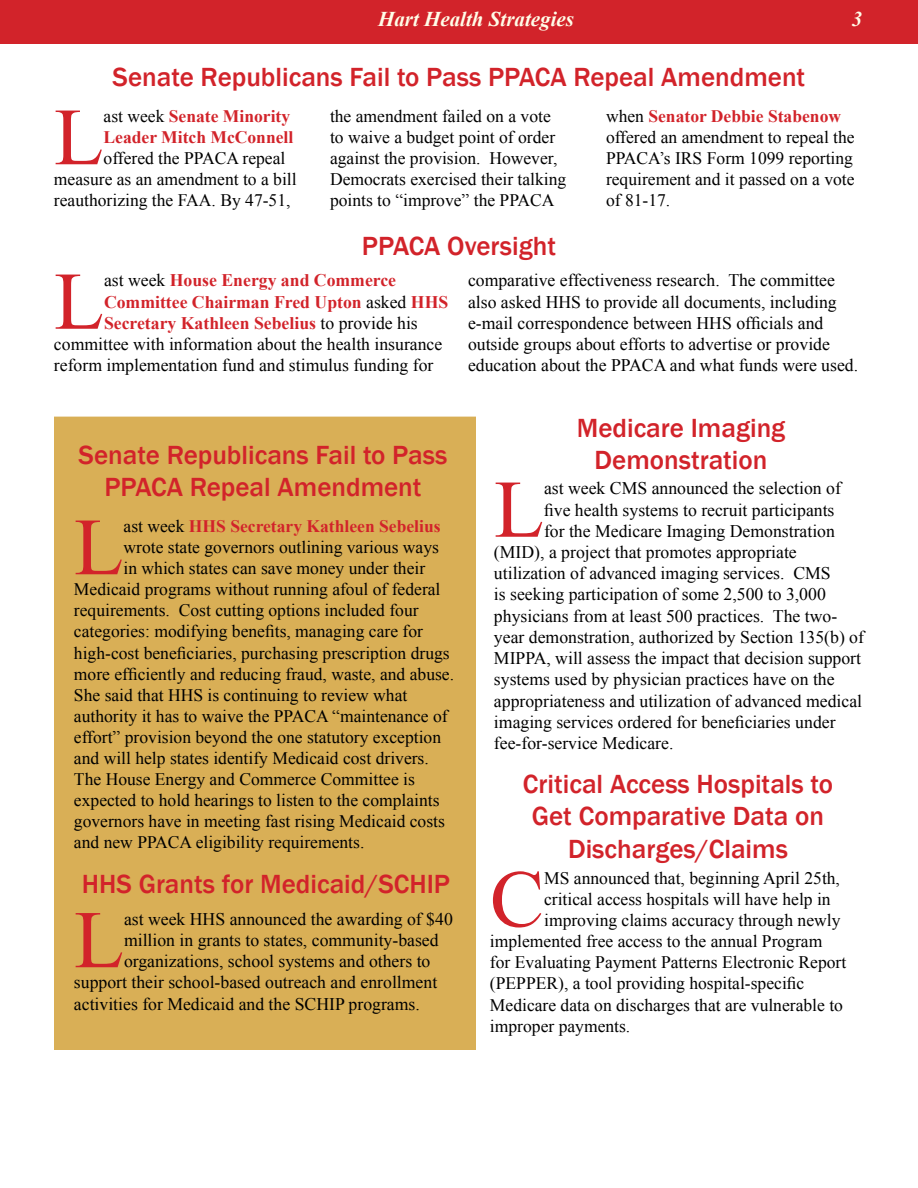
<style>
.page{position:relative;width:918px;height:1188px;background:#fff}
.page>*{position:absolute;margin:0;border:0;box-sizing:border-box;transform-origin:0 0}
.t1{font:81.9px "Times New Roman";color:#d2232a}
.t2{font:81.15px "Times New Roman";color:#d2232a}
.t3{font:500 27px/32.4px "Franklin Gothic";color:#d2232a;text-align:center}
.t4{font:italic 700 21px "Times New Roman";color:#fffde8}
.t5{font:17.7px/21.3px "Times New Roman";color:#000}
.t6{font:700 17.7px "Times New Roman";color:#d2232a}
.t7{font:17.55px/21px "Times New Roman";color:#000}
.t8{font:700 17.55px/21px "Times New Roman";color:#d2232a}
.s1{font-weight:400;color:#000}
.s2{font-weight:700;color:#d2232a}
</style>
<div class="page">
<div style="left:54px;top:417px;width:422px;height:633px;background:#d9af56"></div>
<div style="left:0;top:0;width:918px;height:43px;background:#d2232a"></div>
<p class="t4" style="left:378px;top:5px;width:198px">Hart Health Strategies</p>
<p class="t4" style="left:852px;top:5px;width:12px">3</p>
<h3 class="t3" style="left:113px;top:61px;width:694px">Senate Republicans Fail to Pass PPACA Repeal Amendment</h3>
<h2 class="t2" style="left:54px;top:83px;width:51px">L</h2>
<p class="t8" style="left:104px;top:105px;width:191px"><span class="s1">ast week</span> Senate Minority<br>Leader Mitch McConnell</p>
<p class="t7" style="left:54px;top:148px;width:244px;text-indent:50px">offered the PPACA repeal measure as an amendment to a bill reauthorizing the FAA. By 47-51,</p>
<p class="t7" style="left:330px;top:106px;width:238px">the amendment failed on a vote to waive a budget point of order against the provision. However,<br>Democrats exercised their talking points to “improve” the PPACA</p>
<p class="t7" style="left:606px;top:106px;width:250px">when <span class="s2">Senator Debbie Stabenow </span>offered an amendment to repeal the<br>PPACA’s IRS Form 1099 reporting requirement and it passed on a vote of 81-17.</p>
<h3 class="t3" style="left:362px;top:230px;width:196px">PPACA Oversight</h3>
<h1 class="t1" style="left:54px;top:246px;width:52px">L</h1>
<p class="t6" style="left:104px;top:268px;width:294px"><span class="s1">ast week</span> House Energy and Commerce</p>
<p class="t6" style="left:104px;top:289px;width:346px">Committee Chairman Fred Upton <span class="s1">asked</span> HHS</p>
<p class="t6" style="left:104px;top:311px;width:315px">Secretary Kathleen Sebelius <span class="s1">to provide his</span></p>
<p class="t5" style="left:54px;top:333px;width:390px">committee with information about the health insurance</p>
<p class="t5" style="left:54px;top:354px;width:381px">reform implementation fund and stimulus funding for</p>
<p class="t5" style="left:468px;top:269px;width:392px">comparative effectiveness research. The committee also asked HHS to provide all documents, including e-mail correspondence between HHS officials and outside groups about efforts to advertise or provide education about the PPACA and what funds were used.</p>
<h3 class="t3" style="left:79px;top:439px;width:370px">Senate Republicans Fail to Pass<br>PPACA Repeal Amendment</h3>
<h2 class="t2" style="left:74px;top:493px;width:51px">L</h2>
<p class="t8" style="left:124px;top:515px;width:319px"><span class="s1">ast week</span> HHS Secretary Kathleen Sebelius</p>
<p class="t7" style="left:124px;top:537px;width:317px">wrote state governors outlining various ways</p>
<p class="t7" style="left:124px;top:558px;width:303px">in which states can save money under their</p>
<p class="t7" style="left:74px;top:579px;width:368px">Medicaid programs without running afoul of federal</p>
<p class="t7" style="left:74px;top:600px;width:346px">requirements. Cost cutting options included four</p>
<p class="t7" style="left:74px;top:621px;width:350px">categories: modifying benefits, managing care for</p>
<p class="t7" style="left:74px;top:642px;width:377px">high-cost beneficiaries, purchasing prescription drugs</p>
<p class="t7" style="left:74px;top:663px;width:382px">more efficiently and reducing fraud, waste, and abuse.</p>
<p class="t7" style="left:74px;top:684px;width:335px">She said that HHS is continuing to review what</p>
<p class="t7" style="left:74px;top:705px;width:375px">authority it has to waive the PPACA “maintenance of</p>
<p class="t7" style="left:74px;top:726px;width:369px">effort” provision beyond the one statutory exception</p>
<p class="t7" style="left:74px;top:747px;width:356px">and will help states identify Medicaid cost drivers.</p>
<p class="t7" style="left:74px;top:768px;width:342px">The House Energy and Commerce Committee is</p>
<p class="t7" style="left:74px;top:789px;width:367px">expected to hold hearings to listen to the complaints</p>
<p class="t7" style="left:74px;top:810px;width:372px">governors have in meeting fast rising Medicaid costs</p>
<p class="t7" style="left:74px;top:831px;width:292px">and new PPACA eligibility requirements.</p>
<h3 class="t3" style="left:82px;top:868px;width:370px">HHS Grants for Medicaid/SCHIP</h3>
<h1 class="t1" style="left:74px;top:885px;width:52px">L</h1>
<p class="t5" style="left:124px;top:908px;width:330px">ast week HHS announced the awarding of $40</p>
<p class="t5" style="left:124px;top:929px;width:316px">million in grants to states, community-based</p>
<p class="t5" style="left:124px;top:950px;width:308px">organizations, school systems and others to</p>
<p class="t5" style="left:74px;top:972px;width:365px">support their school-based outreach and enrollment</p>
<p class="t5" style="left:74px;top:993px;width:347px">activities for Medicaid and the SCHIP programs.</p>
<h3 class="t3" style="left:577px;top:412px;width:210px">Medicare Imaging<br>Demonstration</h3>
<h1 class="t1" style="left:494px;top:454px;width:52px">L</h1>
<p class="t5" style="left:544px;top:477px;width:298px">ast week CMS announced the selection of</p>
<p class="t5" style="left:544px;top:499px;width:292px">five health systems to recruit participants</p>
<p class="t5" style="left:544px;top:520px;width:293px">for the Medicare Imaging Demonstration</p>
<p class="t5" style="left:494px;top:541px;width:304px">(MID), a project that promotes appropriate</p>
<p class="t5" style="left:494px;top:562px;width:338px">utilization of advanced imaging services. CMS</p>
<p class="t5" style="left:494px;top:584px;width:333px">is seeking participation of some 2,500 to 3,000</p>
<p class="t5" style="left:494px;top:605px;width:345px">physicians from at least 500 practices. The two-</p>
<p class="t5" style="left:494px;top:626px;width:372px">year demonstration, authorized by Section 135(b) of</p>
<p class="t5" style="left:494px;top:647px;width:369px">MIPPA, will assess the impact that decision support</p>
<p class="t5" style="left:494px;top:669px;width:342px">systems used by physician practices have on the</p>
<p class="t5" style="left:494px;top:690px;width:370px">appropriateness and utilization of advanced medical</p>
<p class="t5" style="left:494px;top:711px;width:343px">imaging services ordered for beneficiaries under</p>
<p class="t5" style="left:494px;top:732px;width:181px">fee-for-service Medicare.</p>
<h3 class="t3" style="left:523px;top:768px;width:312px">Critical Access Hospitals to<br>Get Comparative Data on<br>Discharges/Claims</h3>
<h2 class="t2" style="left:490px;top:845px;width:56px">C</h2>
<p class="t7" style="left:544px;top:868px;width:297px">MS announced that, beginning April 25th,</p>
<p class="t7" style="left:544px;top:889px;width:288px">critical access hospitals will have help in</p>
<p class="t7" style="left:544px;top:910px;width:298px">improving claims accuracy through newly</p>
<p class="t7" style="left:490px;top:931px;width:334px">implemented free access to the annual Program</p>
<p class="t7" style="left:490px;top:952px;width:358px">for Evaluating Payment Patterns Electronic Report</p>
<p class="t7" style="left:490px;top:973px;width:316px">(PEPPER), a tool providing hospital-specific</p>
<p class="t7" style="left:490px;top:994px;width:355px">Medicare data on discharges that are vulnerable to</p>
<p class="t7" style="left:490px;top:1015px;width:142px">improper payments.</p>
</div>
